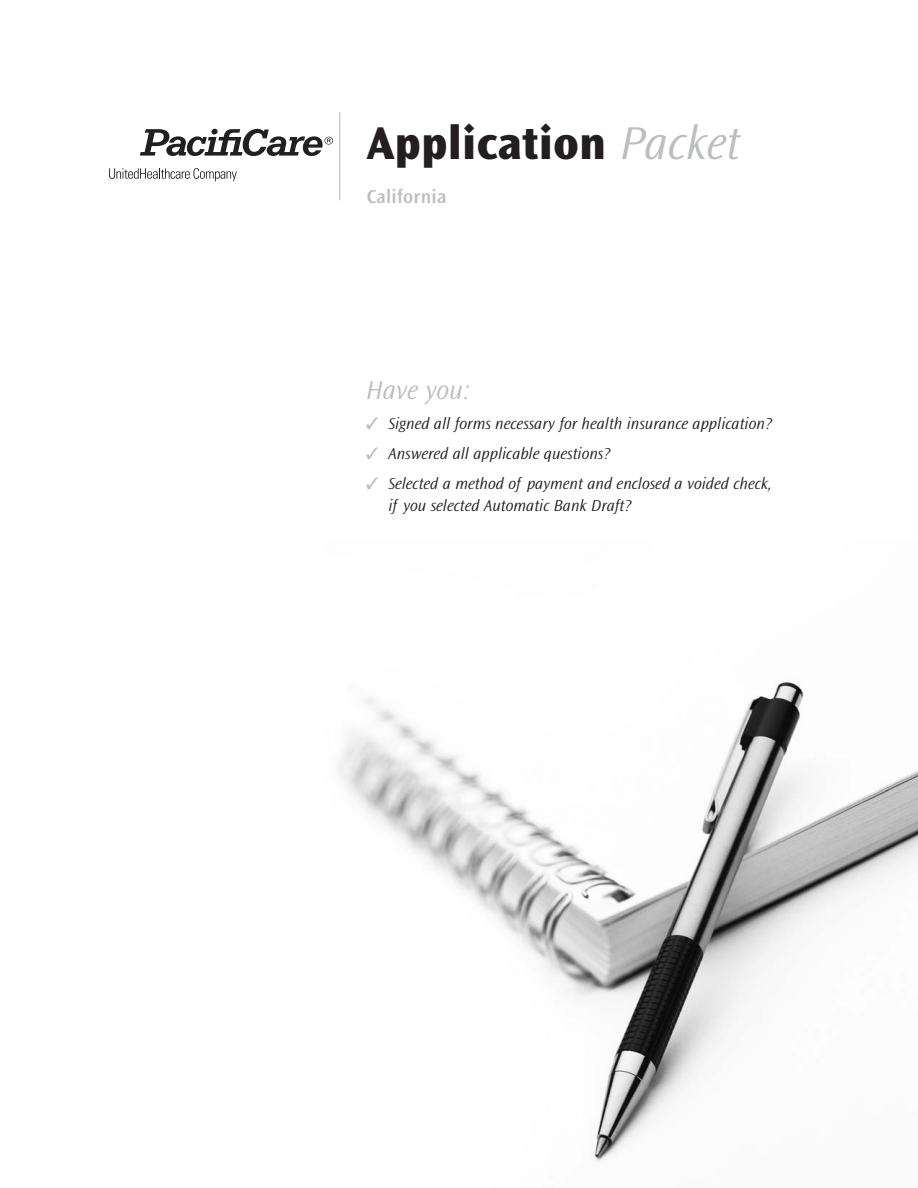
<style>
.page{position:relative;width:918px;height:1188px;background:#fff}
.page>*{position:absolute;margin:0;border:0;box-sizing:border-box;transform-origin:0 0}
.t1{font:800 48px "Ocean Sans Std";color:#231f20}
.t2{font:italic 300 27px "Ocean Sans Std";letter-spacing:-.01em;color:#bbbdbf}
.t3{font:600 19.5px "Ocean Sans Std";letter-spacing:.01em;color:#bbbdbf}
.t4{font:italic 300 16.5px/22.5px "Ocean Sans Std";color:#231f20}
.s1{font-weight:300;font-style:italic;color:#bbbdbf}
.s2{color:#bbbdbf}
</style>
<div class="page">
<img style="left:338px;top:681px;width:580px;height:481px">
<svg style="left:140px;top:129px;width:193px;height:27px"></svg>
<svg style="left:109px;top:168px;width:128px;height:13px"></svg>
<hr style="left:339px;top:112px;width:1px;height:88px;background:#bbbdbf">
<p class="t1" style="left:367px;top:119px;width:375px">Application <span class="s1">Packet</span></p>
<p class="t3" style="left:367px;top:187px;width:81px">California</p>
<p class="t2" style="left:366px;top:376px;width:106px">Have you:</p>
<p class="t4" style="left:366px;top:413px;width:407px"><span class="s2">✓</span> Signed all forms necessary for health insurance application?</p>
<p class="t4" style="left:366px;top:443px;width:246px"><span class="s2">✓</span> Answered all applicable questions?</p>
<p class="t4" style="left:388px;top:473px;width:385px;text-indent:-22px"><span class="s2">✓</span> Selected a method of payment and enclosed a voided check, if you selected Automatic Bank Draft?</p>
</div>
